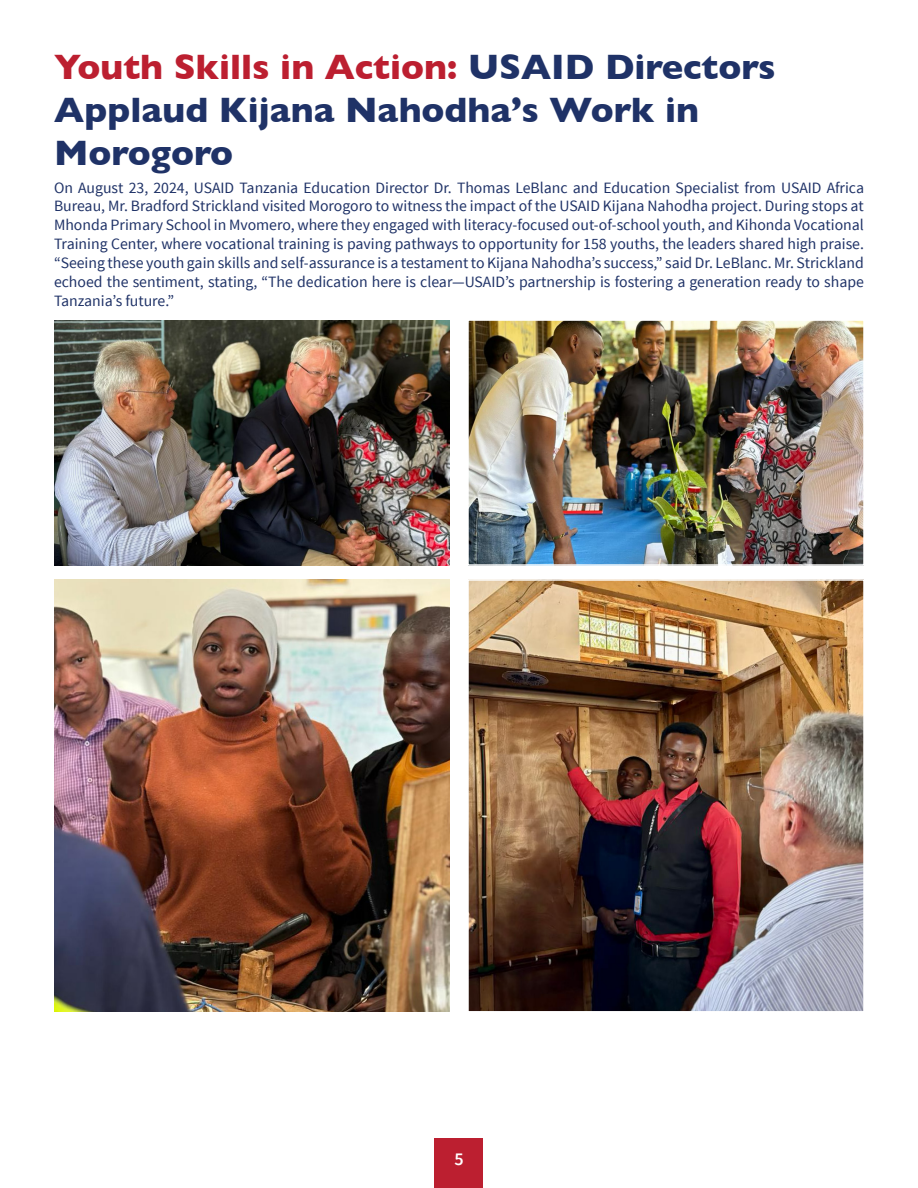
<style>
.page{position:relative;width:918px;height:1188px;background:#fff}
.page>*{position:absolute;margin:0;border:0;box-sizing:border-box;transform-origin:0 0}
.heading{font:700 36px/43.2px "Gill Sans";color:#1f3267}
.t1{font:600 18px "Source Sans Pro";color:#fff}
.body{font:15.75px/18.9px "Source Sans Pro";color:#1f3267;text-align:justify}
.s1{color:#bc1f30}
</style>
<div class="page">
<div style="left:435px;top:1138px;width:48px;height:50px;background:#bc1f30"></div>
<img style="left:54px;top:320px;width:396px;height:245px">
<img style="left:470px;top:322px;width:392px;height:241px">
<div style="left:467px;top:319px;width:398px;height:247px;border:2px solid #fff"></div>
<img style="left:470px;top:582px;width:392px;height:428px">
<div style="left:467px;top:579px;width:398px;height:434px;border:2px solid #fff"></div>
<img style="left:54px;top:580px;width:396px;height:432px">
<p class="heading" style="left:54px;top:44px;width:723px"><span class="s1">Youth Skills in Action:</span> USAID Directors<br>Applaud Kijana Nahodha’s Work in<br>Morogoro</p>
<p class="body" style="left:54px;top:178px;width:812px">On August 23, 2024, USAID Tanzania Education Director Dr. Thomas LeBlanc and Education Specialist from USAID Africa Bureau, Mr. Bradford Strickland visited Morogoro to witness the impact of the USAID Kijana Nahodha project. During stops at Mhonda Primary School in Mvomero, where they engaged with literacy-focused out-of-school youth, and Kihonda Vocational Training Center, where vocational training is paving pathways to opportunity for 158 youths, the leaders shared high praise. “Seeing these youth gain skills and self-assurance is a testament to Kijana Nahodha’s success,” said Dr. LeBlanc. Mr. Strickland echoed the sentiment, stating, “The dedication here is clear—USAID’s partnership is fostering a generation ready to shape Tanzania’s future.”</p>
<p class="t1" style="left:454px;top:1147px;width:11px">5</p>
</div>
